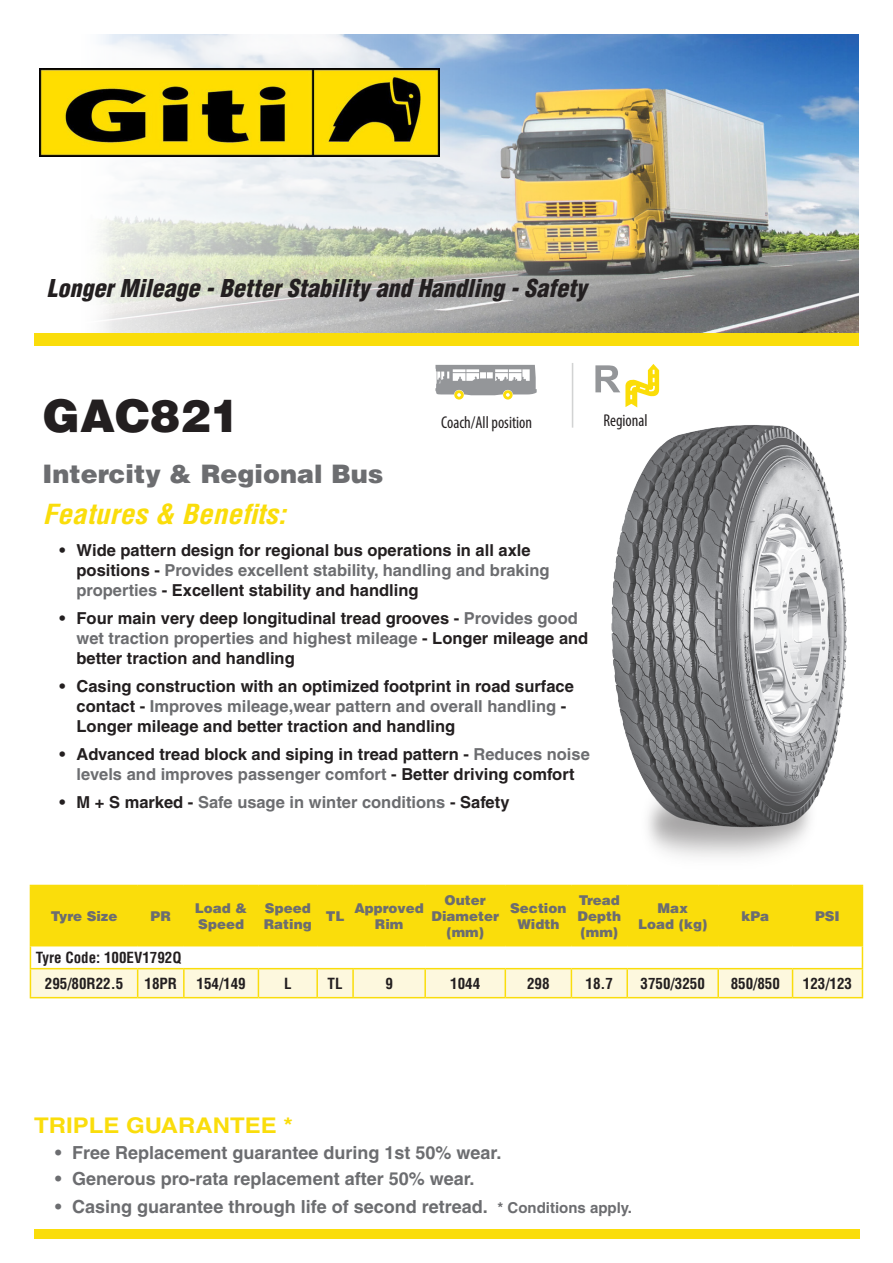
<style>
.page{position:relative;width:893px;height:1263px;background:#fff}
.page>*{position:absolute;margin:0;border:0;box-sizing:border-box;transform-origin:0 0}
.t1{font:900 45px "Helvetica";color:#231f20}
.t2{font:italic 700 condensed 27px "Helvetica";color:#fadd0b;scale:1.09 1}
.t3{font:900 25.5px "Helvetica";color:#6c6d70}
.t4{font:italic 900 condensed 24px "Helvetica";color:#231f20}
.t5{font:700 21.6px "Helvetica";color:#fadd0b;scale:1.11 1}
.t6{font:700 18px "Helvetica";color:#6c6d70}
.t7{font:condensed 17.1px "Myriad Pro";color:#231f20;scale:.96 1}
.t8{font:700 16.5px/19.8px "Helvetica";color:#231f20}
.t9{font:700 16.5px "Helvetica";color:#6c6d70}
.t10{font:700 condensed 15px "Helvetica";color:#231f20}
.t11{font:900 13.5px/16.2px "Helvetica";color:#6c6d70}
.s1{color:#6c6d70}
.s2{color:#231f20}
.s3{font-size:15px}
</style>
<div class="page">
<img style="left:611px;top:407px;width:236px;height:450px">
<img style="left:99px;top:34px;width:760px;height:299px">
<img style="left:40px;top:68px;width:399px;height:89px">
<div style="left:35px;top:333px;width:824px;height:12px;background:#fadd0b"></div>
<div style="left:34px;top:1229px;width:825px;height:9px;background:#fadd0b"></div>
<hr style="left:572px;top:363px;width:1px;height:65px;background:#d2d3d3">
<svg style="left:435px;top:365px;width:102px;height:35px"></svg>
<svg style="left:595px;top:364px;width:64px;height:43px"></svg>
<div style="left:31px;top:886px;width:831px;height:59px;background:#fadd0b"></div>
<hr style="left:30px;top:886px;width:1px;height:59px;background:#fadd0b">
<hr style="left:30px;top:885px;width:108px;height:1px;background:#fadd0b">
<hr style="left:138px;top:885px;width:46px;height:1px;background:#fadd0b">
<hr style="left:184px;top:885px;width:74px;height:1px;background:#fadd0b">
<hr style="left:258px;top:885px;width:59px;height:1px;background:#fadd0b">
<hr style="left:317px;top:885px;width:36px;height:1px;background:#fadd0b">
<hr style="left:353px;top:885px;width:72px;height:1px;background:#fadd0b">
<hr style="left:425px;top:885px;width:80px;height:1px;background:#fadd0b">
<hr style="left:505px;top:885px;width:66px;height:1px;background:#fadd0b">
<hr style="left:571px;top:885px;width:56px;height:1px;background:#fadd0b">
<hr style="left:627px;top:885px;width:91px;height:1px;background:#fadd0b">
<hr style="left:718px;top:885px;width:74px;height:1px;background:#fadd0b">
<hr style="left:792px;top:885px;width:71px;height:1px;background:#fadd0b">
<hr style="left:137px;top:886px;width:1px;height:59px;background:#fadd0b">
<hr style="left:183px;top:886px;width:2px;height:59px;background:#fadd0b">
<hr style="left:258px;top:886px;width:1px;height:59px;background:#fadd0b">
<hr style="left:316px;top:886px;width:2px;height:59px;background:#fadd0b">
<hr style="left:352px;top:886px;width:2px;height:59px;background:#fadd0b">
<hr style="left:424px;top:886px;width:2px;height:59px;background:#fadd0b">
<hr style="left:505px;top:886px;width:1px;height:59px;background:#fadd0b">
<hr style="left:571px;top:886px;width:1px;height:59px;background:#fadd0b">
<hr style="left:626px;top:886px;width:2px;height:59px;background:#fadd0b">
<hr style="left:717px;top:886px;width:2px;height:59px;background:#fadd0b">
<hr style="left:792px;top:886px;width:1px;height:59px;background:#fadd0b">
<hr style="left:862px;top:886px;width:1px;height:59px;background:#fadd0b">
<hr style="left:30px;top:945px;width:108px;height:1px;background:#fadd0b">
<hr style="left:138px;top:945px;width:46px;height:1px;background:#fadd0b">
<hr style="left:184px;top:945px;width:74px;height:1px;background:#fadd0b">
<hr style="left:258px;top:945px;width:59px;height:1px;background:#fadd0b">
<hr style="left:317px;top:945px;width:36px;height:1px;background:#fadd0b">
<hr style="left:353px;top:945px;width:72px;height:1px;background:#fadd0b">
<hr style="left:425px;top:945px;width:80px;height:1px;background:#fadd0b">
<hr style="left:505px;top:945px;width:66px;height:1px;background:#fadd0b">
<hr style="left:571px;top:945px;width:56px;height:1px;background:#fadd0b">
<hr style="left:627px;top:945px;width:91px;height:1px;background:#fadd0b">
<hr style="left:718px;top:945px;width:74px;height:1px;background:#fadd0b">
<hr style="left:792px;top:945px;width:71px;height:1px;background:#fadd0b">
<svg style="left:30px;top:946px;width:833px;height:51px"></svg>
<hr style="left:30px;top:968px;width:108px;height:1px;background:#fadd0b">
<hr style="left:30px;top:997px;width:108px;height:1px;background:#fadd0b">
<hr style="left:138px;top:968px;width:46px;height:1px;background:#fadd0b">
<hr style="left:184px;top:968px;width:74px;height:1px;background:#fadd0b">
<hr style="left:138px;top:997px;width:46px;height:1px;background:#fadd0b">
<hr style="left:184px;top:997px;width:74px;height:1px;background:#fadd0b">
<hr style="left:258px;top:968px;width:59px;height:1px;background:#fadd0b">
<hr style="left:317px;top:968px;width:36px;height:1px;background:#fadd0b">
<hr style="left:353px;top:968px;width:72px;height:1px;background:#fadd0b">
<hr style="left:425px;top:968px;width:80px;height:1px;background:#fadd0b">
<hr style="left:505px;top:968px;width:66px;height:1px;background:#fadd0b">
<hr style="left:571px;top:968px;width:56px;height:1px;background:#fadd0b">
<hr style="left:627px;top:968px;width:91px;height:1px;background:#fadd0b">
<hr style="left:718px;top:968px;width:74px;height:1px;background:#fadd0b">
<hr style="left:792px;top:968px;width:71px;height:1px;background:#fadd0b">
<hr style="left:258px;top:997px;width:59px;height:1px;background:#fadd0b">
<hr style="left:317px;top:997px;width:36px;height:1px;background:#fadd0b">
<hr style="left:353px;top:997px;width:72px;height:1px;background:#fadd0b">
<hr style="left:425px;top:997px;width:80px;height:1px;background:#fadd0b">
<hr style="left:505px;top:997px;width:66px;height:1px;background:#fadd0b">
<hr style="left:571px;top:997px;width:56px;height:1px;background:#fadd0b">
<hr style="left:627px;top:997px;width:91px;height:1px;background:#fadd0b">
<hr style="left:718px;top:997px;width:74px;height:1px;background:#fadd0b">
<hr style="left:792px;top:997px;width:71px;height:1px;background:#fadd0b">
<p class="t4" style="left:47px;top:272px;width:541px">Longer Mileage - Better Stability and Handling - Safety</p>
<p class="t1" style="left:43px;top:386px;width:199px">GAC821</p>
<p class="t3" style="left:43px;top:457px;width:342px">Intercity &amp; Regional Bus</p>
<p class="t2" style="left:43px;top:497px;width:225px">Features &amp; Benefits:</p>
<p class="t8" style="left:77px;top:540px;width:475px;text-indent:-17px">• Wide pattern design for regional bus operations in all axle positions - <span class="s1">Provides excellent stability, handling and braking properties</span> - Excellent stability and handling</p>
<p class="t8" style="left:77px;top:608px;width:513px;text-indent:-17px">• Four main very deep longitudinal tread grooves - <span class="s1">Provides good wet traction properties and highest mileage</span> - Longer mileage and better traction and handling</p>
<p class="t8" style="left:77px;top:676px;width:499px;text-indent:-17px">• Casing construction with an optimized footprint in road surface contact - <span class="s1">Improves mileage,wear pattern and overall handling</span> -<br>Longer mileage and better traction and handling</p>
<p class="t8" style="left:60px;top:744px;width:532px;text-align:center">• Advanced tread block and siping in tread pattern - <span class="s1">Reduces noise levels and improves passenger comfort</span> - Better driving comfort</p>
<p class="t9" style="left:60px;top:792px;width:451px"><span class="s2">• M + S marked -</span> Safe usage in winter conditions <span class="s2">- Safety</span></p>
<p class="t7" style="left:441px;top:412px;width:96px">Coach/All position</p>
<p class="t7" style="left:603px;top:410px;width:48px">Regional</p>
<p class="t11" style="left:51px;top:908px;width:68px">Tyre Size</p>
<p class="t11" style="left:151px;top:908px;width:22px">PR</p>
<p class="t11" style="left:195px;top:900px;width:54px">Load &amp;<br>Speed</p>
<p class="t11" style="left:264px;top:900px;width:50px">Speed<br>Rating</p>
<p class="t11" style="left:326px;top:908px;width:20px">TL</p>
<p class="t11" style="left:354px;top:900px;width:71px;text-align:center">Approved<br>Rim</p>
<p class="t11" style="left:431px;top:891px;width:69px;text-align:center">Outer<br>Diameter (mm)</p>
<p class="t11" style="left:510px;top:900px;width:58px;text-align:center">Section<br>Width</p>
<p class="t11" style="left:578px;top:891px;width:45px">Tread<br>Depth</p>
<p class="t11" style="left:581px;top:924px;width:39px">(mm)</p>
<p class="t11" style="left:657px;top:900px;width:32px">Max</p>
<p class="t11" style="left:638px;top:916px;width:71px">Load (kg)</p>
<p class="t11" style="left:741px;top:908px;width:29px">kPa</p>
<p class="t11" style="left:815px;top:908px;width:26px">PSI</p>
<p class="t10" style="left:36px;top:948px;width:147px">Tyre Code: 100EV1792Q</p>
<p class="t10" style="left:45px;top:974px;width:80px">295/80R22.5</p>
<p class="t10" style="left:144px;top:974px;width:34px">18PR</p>
<p class="t10" style="left:197px;top:974px;width:51px">154/149</p>
<p class="t10" style="left:284px;top:974px;width:9px">L</p>
<p class="t10" style="left:328px;top:974px;width:16px">TL</p>
<p class="t10" style="left:385px;top:974px;width:9px">9</p>
<p class="t10" style="left:450px;top:974px;width:31px">1044</p>
<p class="t10" style="left:527px;top:974px;width:24px">298</p>
<p class="t10" style="left:586px;top:974px;width:29px">18.7</p>
<p class="t10" style="left:641px;top:974px;width:66px">3750/3250</p>
<p class="t10" style="left:731px;top:974px;width:51px">850/850</p>
<p class="t10" style="left:803px;top:974px;width:51px">123/123</p>
<p class="t5" style="left:34px;top:1112px;width:235px">TRIPLE GUARANTEE *</p>
<p class="t6" style="left:55px;top:1142px;width:448px">• Free Replacement guarantee during 1st 50% wear.</p>
<p class="t6" style="left:55px;top:1168px;width:421px">• Generous pro-rata replacement after 50% wear.</p>
<p class="t6" style="left:55px;top:1195px;width:578px">• Casing guarantee through life of second retread. <span class="s3">* Conditions apply.</span></p>
</div>
